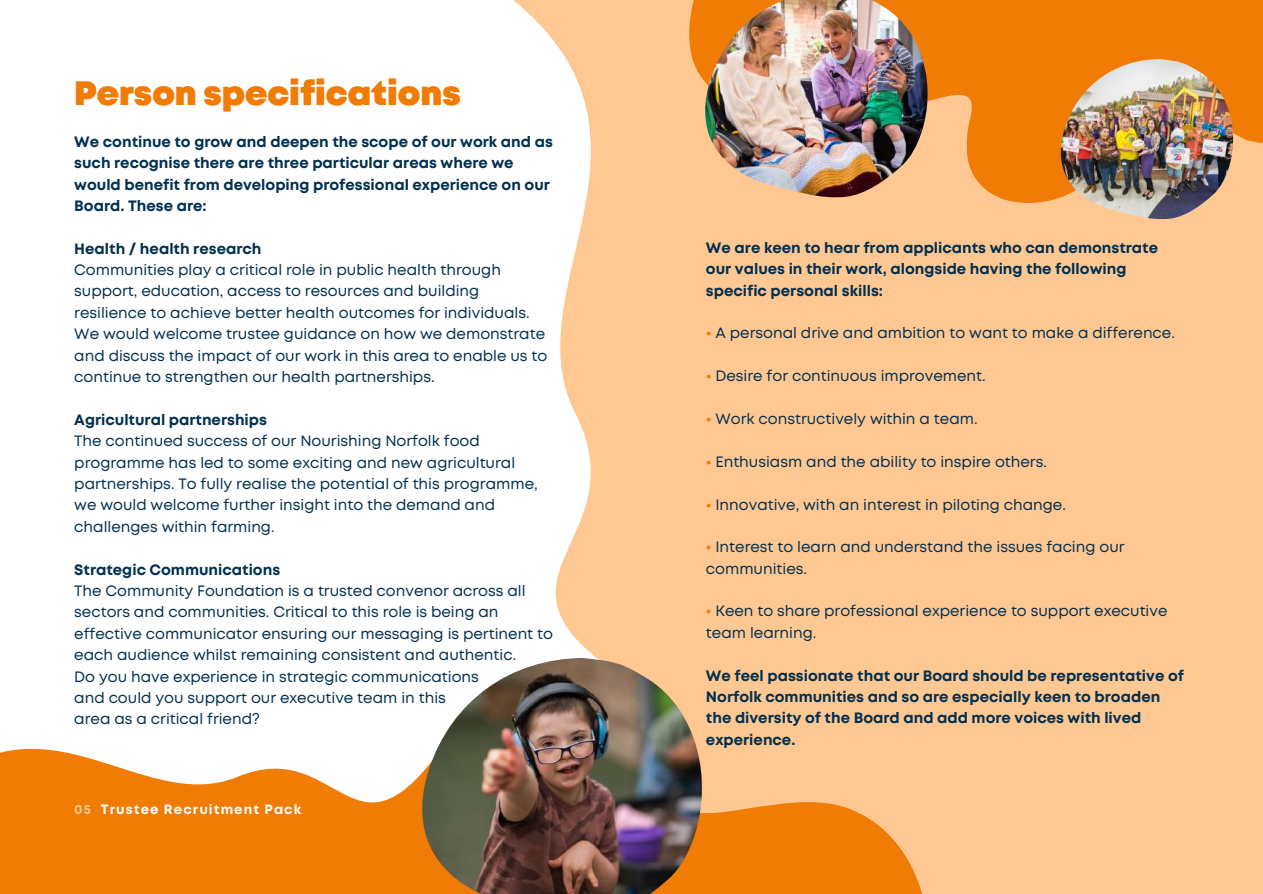
<style>
.page{position:relative;width:1263px;height:894px;background:#fff}
.page>*{position:absolute;margin:0;border:0;box-sizing:border-box;transform-origin:0 0}
.t1{font:900 33.75px "Mont";color:#f07b05}
.t2{font:15px/21.3px "Mont";color:#003050}
.t3{font:700 15px/21.3px "Mont";color:#003050}
.t4{font:700 13.35px "Mont";letter-spacing:.08em;color:#fff}
.s1{color:#ffc892}
.s2{font-weight:700;color:#f07b05}
</style>
<div class="page">
<div style="left:0;top:0;width:1263px;height:893px;background:#ffc892"></div>
<div style="left:0;top:0;width:492px;height:893px;background:#fff"></div>
<svg style="left:492px;top:0;width:99px;height:389px;fill:#fff"></svg>
<svg style="left:0;top:389px;width:591px;height:504px"></svg>
<svg style="left:829px;top:0;width:434px;height:220px;fill:#f07b05"></svg>
<svg style="left:689px;top:0;width:16px;height:82px"></svg>
<img style="left:705px;top:0;width:223px;height:197px">
<img style="left:1061px;top:59px;width:172px;height:160px">
<svg style="left:236px;top:623px;width:686px;height:270px"></svg>
<img style="left:422px;top:657px;width:280px;height:236px">
<div style="left:0;top:804px;width:134px;height:89px;background:#f07b05"></div>
<h1 class="t1" style="left:74px;top:80px;width:388px">Person specifications</h1>
<p class="t3" style="left:74px;top:132px;width:480px">We continue to grow and deepen the scope of our work and as such recognise there are three particular areas where we would benefit from developing professional experience on our Board. These are:</p>
<p class="t3" style="left:74px;top:239px;width:189px">Health / health research</p>
<p class="t2" style="left:74px;top:260px;width:475px">Communities play a critical role in public health through support, education, access to resources and building resilience to achieve better health outcomes for individuals.<br>We would welcome trustee guidance on how we demonstrate and discuss the impact of our work in this area to enable us to continue to strengthen our health partnerships.</p>
<p class="t3" style="left:74px;top:410px;width:194px">Agricultural partnerships</p>
<p class="t2" style="left:74px;top:431px;width:465px">The continued success of our Nourishing Norfolk food programme has led to some exciting and new agricultural partnerships. To fully realise the potential of this programme, we would welcome further insight into the demand and challenges within farming.</p>
<p class="t3" style="left:74px;top:559px;width:207px">Strategic Communications</p>
<p class="t2" style="left:74px;top:581px;width:480px">The Community Foundation is a trusted convenor across all sectors and communities. Critical to this role is being an effective communicator ensuring our messaging is pertinent to each audience whilst remaining consistent and authentic.<br>Do you have experience in strategic communications<br>and could you support our executive team in this<br>area as a critical friend?</p>
<p class="t4" style="left:74px;top:804px;width:228px"><span class="s1">05</span> Trustee Recruitment Pack</p>
<p class="t3" style="left:706px;top:238px;width:454px">We are keen to hear from applicants who can demonstrate our values in their work, alongside having the following specific personal skills:</p>
<p class="t2" style="left:706px;top:323px;width:470px"><span class="s2">•</span> A personal drive and ambition to want to make a difference.</p>
<p class="t2" style="left:706px;top:366px;width:281px"><span class="s2">•</span> Desire for continuous improvement.</p>
<p class="t2" style="left:706px;top:409px;width:273px"><span class="s2">•</span> Work constructively within a team.</p>
<p class="t2" style="left:706px;top:452px;width:342px"><span class="s2">•</span> Enthusiasm and the ability to inspire others.</p>
<p class="t2" style="left:706px;top:494px;width:361px"><span class="s2">•</span> Innovative, with an interest in piloting change.</p>
<p class="t2" style="left:706px;top:537px;width:420px"><span class="s2">•</span> Interest to learn and understand the issues facing our communities.</p>
<p class="t2" style="left:706px;top:601px;width:463px"><span class="s2">•</span> Keen to share professional experience to support executive team learning.</p>
<p class="t3" style="left:706px;top:665px;width:480px">We feel passionate that our Board should be representative of Norfolk communities and so are especially keen to broaden the diversity of the Board and add more voices with lived experience.</p>
</div>
